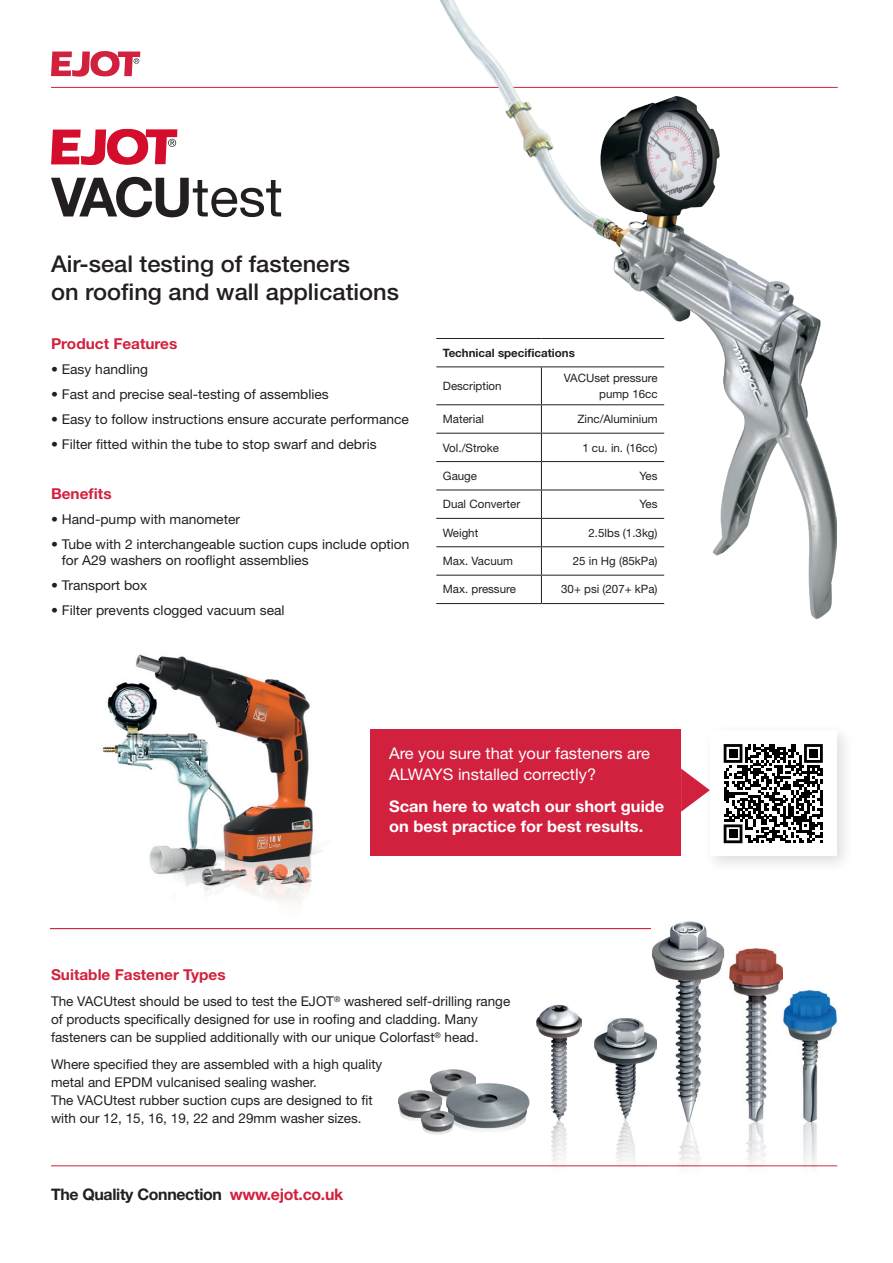
<style>
.page{position:relative;width:893px;height:1263px;background:#fff}
.page>*{position:absolute;margin:0;border:0;box-sizing:border-box;transform-origin:0 0}
.t1{font:500 23.1px/28px "Helvetica Neue LT Std";color:#231f20}
.t2{font:700 16.05px/20.9px "Helvetica Neue LT Std";color:#fff}
.t3{font:16.05px/20.9px "Helvetica Neue LT Std";color:#fff}
.t4{font:700 15.9px "Helvetica Neue LT Std";letter-spacing:-.02em;color:#231f20}
.t5{font:700 15px "Helvetica Neue LT Std";color:#d1213e}
.t6{font:13.5px/18px "Helvetica Neue LT Std";color:#231f20}
.t7{font:11.55px/16.5px "Helvetica Neue LT Std";color:#231f20;text-align:right}
.t8{font:700 11.55px "Helvetica Neue LT Std";color:#231f20}
.s1{color:#d1213e}
</style>
<div class="page">
<img style="left:102px;top:654px;width:220px;height:249px">
<hr style="left:51px;top:87px;width:787px;height:1px;background:#d1213e">
<img style="left:419px;top:0;width:417px;height:619px">
<svg style="left:51px;top:51px;width:89px;height:26px"></svg>
<hr style="left:51px;top:1165px;width:786px;height:1px;background:#d1213e">
<hr style="left:50px;top:928px;width:614px;height:1px;background:#d1213e">
<svg style="left:51px;top:177px;width:230px;height:40px"></svg>
<svg style="left:51px;top:129px;width:127px;height:36px"></svg>
<hr style="left:541px;top:367px;width:1px;height:37px;background:#231f20">
<hr style="left:436px;top:404px;width:105px;height:1px;background:#231f20">
<hr style="left:541px;top:404px;width:123px;height:1px;background:#231f20">
<hr style="left:436px;top:433px;width:105px;height:1px;background:#231f20">
<hr style="left:541px;top:433px;width:123px;height:1px;background:#231f20">
<hr style="left:436px;top:461px;width:105px;height:1px;background:#231f20">
<hr style="left:541px;top:461px;width:123px;height:1px;background:#231f20">
<hr style="left:436px;top:490px;width:105px;height:1px;background:#231f20">
<hr style="left:541px;top:490px;width:123px;height:1px;background:#231f20">
<hr style="left:436px;top:518px;width:105px;height:1px;background:#231f20">
<hr style="left:541px;top:518px;width:123px;height:1px;background:#231f20">
<hr style="left:436px;top:546px;width:105px;height:1px;background:#231f20">
<hr style="left:541px;top:546px;width:123px;height:1px;background:#231f20">
<hr style="left:436px;top:575px;width:105px;height:1px;background:#231f20">
<hr style="left:541px;top:575px;width:123px;height:1px;background:#231f20">
<svg style="left:541px;top:405px;width:1px;height:198px"></svg>
<hr style="left:436px;top:603px;width:105px;height:1px;background:#231f20">
<hr style="left:541px;top:603px;width:123px;height:1px;background:#231f20">
<hr style="left:436px;top:338px;width:105px;height:1px;background:#231f20">
<hr style="left:541px;top:338px;width:123px;height:1px;background:#231f20">
<hr style="left:436px;top:366px;width:105px;height:1px;background:#231f20">
<hr style="left:541px;top:366px;width:123px;height:1px;background:#231f20">
<div style="left:702px;top:722px;width:153px;height:152px;background:#231f20;opacity:.15"></div>
<div style="left:710px;top:730px;width:126px;height:126px;background:#fff"></div>
<svg style="left:724px;top:744px;width:99px;height:99px"></svg>
<div style="left:729px;top:749px;width:8px;height:8px;background:#000001"></div>
<div style="left:809px;top:749px;width:8px;height:8px;background:#000001"></div>
<div style="left:729px;top:830px;width:8px;height:8px;background:#000001"></div>
<img style="left:730px;top:948px;width:53px;height:219px">
<img style="left:651px;top:921px;width:74px;height:246px">
<img style="left:594px;top:1018px;width:63px;height:149px">
<img style="left:783px;top:990px;width:55px;height:177px">
<img style="left:442px;top:1097px;width:4px;height:3px">
<img style="left:403px;top:1117px;width:18px;height:3px">
<img style="left:399px;top:1090px;width:43px;height:27px">
<img style="left:430px;top:1070px;width:45px;height:27px">
<img style="left:446px;top:1083px;width:83px;height:45px">
<img style="left:426px;top:1132px;width:23px;height:2px">
<img style="left:421px;top:1111px;width:32px;height:21px">
<img style="left:536px;top:1004px;width:45px;height:114px">
<img style="left:536px;top:1118px;width:45px;height:49px">
<div style="left:370px;top:730px;width:311px;height:126px;background:#d1213e"></div>
<svg style="left:681px;top:768px;width:29px;height:44px"></svg>
<p class="t1" style="left:51px;top:249px;width:350px">Air-seal testing of fasteners<br>on roofing and wall applications</p>
<p class="t5" style="left:51px;top:334px;width:128px">Product Features</p>
<p class="t6" style="left:51px;top:360px;width:99px">• Easy handling</p>
<p class="t6" style="left:51px;top:385px;width:279px">• Fast and precise seal-testing of assemblies</p>
<p class="t6" style="left:51px;top:410px;width:359px">• Easy to follow instructions ensure accurate performance</p>
<p class="t6" style="left:51px;top:435px;width:327px">• Filter fitted within the tube to stop swarf and debris</p>
<p class="t5" style="left:51px;top:484px;width:62px">Benefits</p>
<p class="t6" style="left:51px;top:510px;width:191px">• Hand-pump with manometer</p>
<p class="t6" style="left:62px;top:536px;width:349px;line-height:16.5px;text-indent:-11px">• Tube with 2 interchangeable suction cups include option for A29 washers on rooflight assemblies</p>
<p class="t6" style="left:51px;top:576px;width:98px">• Transport box</p>
<p class="t6" style="left:51px;top:601px;width:235px">• Filter prevents clogged vacuum seal</p>
<p class="t8" style="left:443px;top:345px;width:133px">Technical specifications</p>
<p class="t7" style="left:443px;top:377px;width:60px">Description</p>
<p class="t7" style="left:564px;top:369px;width:95px">VACUset pressure pump 16cc</p>
<p class="t7" style="left:443px;top:411px;width:43px">Material</p>
<p class="t7" style="left:577px;top:411px;width:82px">Zinc/Aluminium</p>
<p class="t7" style="left:443px;top:439px;width:58px">Vol./Stroke</p>
<p class="t7" style="left:582px;top:439px;width:77px">1 cu. in. (16cc)</p>
<p class="t7" style="left:443px;top:467px;width:36px">Gauge</p>
<p class="t7" style="left:639px;top:467px;width:20px">Yes</p>
<p class="t7" style="left:443px;top:496px;width:79px">Dual Converter</p>
<p class="t7" style="left:639px;top:496px;width:20px">Yes</p>
<p class="t7" style="left:443px;top:524px;width:37px">Weight</p>
<p class="t7" style="left:589px;top:524px;width:71px">2.5lbs (1.3kg)</p>
<p class="t7" style="left:443px;top:553px;width:72px">Max. Vacuum</p>
<p class="t7" style="left:573px;top:553px;width:86px">25 in Hg (85kPa)</p>
<p class="t7" style="left:443px;top:581px;width:75px">Max. pressure</p>
<p class="t7" style="left:561px;top:581px;width:98px">30+ psi (207+ kPa)</p>
<p class="t3" style="left:389px;top:743px;width:263px">Are you sure that your fasteners are<br>ALWAYS installed correctly?</p>
<p class="t2" style="left:389px;top:795px;width:277px">Scan here to watch our short guide on best practice for best results.</p>
<p class="t5" style="left:51px;top:965px;width:176px">Suitable Fastener Types</p>
<p class="t6" style="left:51px;top:992px;width:461px">The VACUtest should be used to test the EJOT<sup>®</sup> washered self-drilling range of products specifically designed for use in roofing and cladding. Many fasteners can be supplied additionally with our unique Colorfast<sup>®</sup> head.</p>
<p class="t6" style="left:51px;top:1055px;width:333px">Where specified they are assembled with a high quality metal and EPDM vulcanised sealing washer.<br>The VACUtest rubber suction cups are designed to fit with our 12, 15, 16, 19, 22 and 29mm washer sizes.</p>
<p class="t4" style="left:51px;top:1185px;width:294px">The Quality Connection <span class="s1">www.ejot.co.uk</span></p>
</div>
